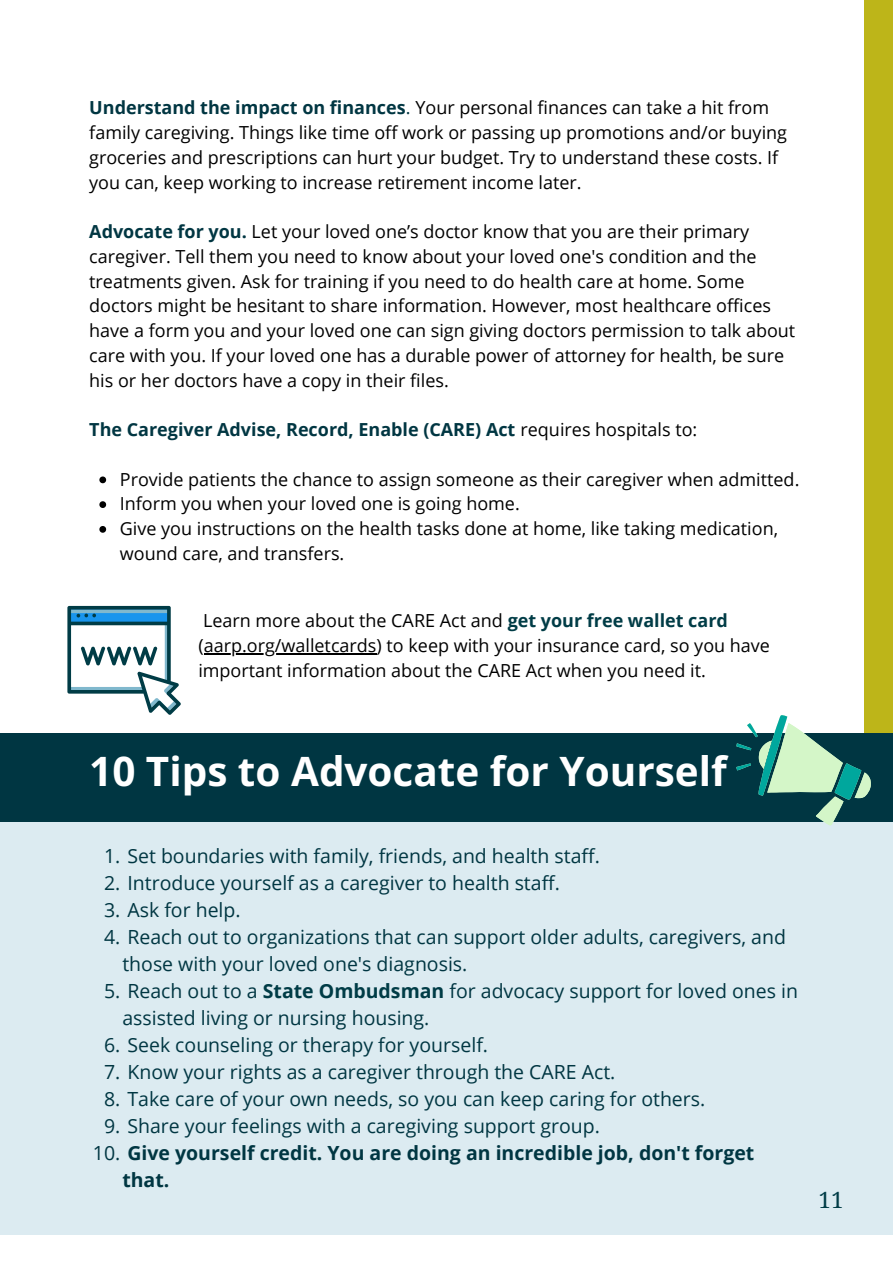
<style>
.page{position:relative;width:893px;height:1264px;background:#fff}
.page>*{position:absolute;margin:0;border:0;box-sizing:border-box;transform-origin:0 0}
.t1{font:700 40.5px "Open Sans";color:#fff}
.t2{font:22.5px "Noto Serif";color:#003c46}
.t3{font:19.5px/27px "Open Sans";color:#003642}
.t4{font:700 19.5px/27px "Open Sans";color:#003642}
.t5{font:18px/24.8px "Open Sans";color:#000}
.t6{font:700 18px "Open Sans";color:#003642}
.s1{font-weight:700;color:#003642}
.s2{color:#003642}
.s3{font-weight:400;color:#000}
.s4{font-weight:700;color:#003c46}
.s5{font-weight:400}
</style>
<div class="page">
<div style="left:0;top:821px;width:892px;height:413px;background:#dcebf1"></div>
<div style="left:0;top:733px;width:736px;height:88px;background:#003642"></div>
<svg style="left:99px;top:476px;width:7px;height:7px"></svg>
<svg style="left:99px;top:501px;width:7px;height:7px"></svg>
<svg style="left:99px;top:526px;width:7px;height:6px"></svg>
<svg style="left:67px;top:606px;width:114px;height:109px"></svg>
<svg style="left:736px;top:0;width:156px;height:825px"></svg>
<hr style="left:204px;top:653px;width:172px;height:1px;background:#000">
<p class="t5" style="left:89px;top:95px;width:699px"><span class="s1">Understand the impact on finances</span><span class="s2">.</span> Your personal finances can take a hit from family caregiving. Things like time off work or passing up promotions and/or buying groceries and prescriptions can hurt your budget. Try to understand these costs. If you can, keep working to increase retirement income later.</p>
<p class="t5" style="left:89px;top:219px;width:707px"><span class="s1">Advocate for you.</span> Let your loved one’s doctor know that you are their primary caregiver. Tell them you need to know about your loved one's condition and the treatments given. Ask for training if you need to do health care at home. Some doctors might be hesitant to share information. However, most healthcare offices have a form you and your loved one can sign giving doctors permission to talk about care with you. If your loved one has a durable power of attorney for health, be sure his or her doctors have a copy in their files.</p>
<p class="t6" style="left:89px;top:417px;width:609px">The Caregiver Advise, Record, Enable (CARE) Act <span class="s3">requires hospitals to:</span></p>
<p class="t5" style="left:120px;top:466px;width:681px">Provide patients the chance to assign someone as their caregiver when admitted.<br>Inform you when your loved one is going home.<br>Give you instructions on the health tasks done at home, like taking medication, wound care, and transfers.</p>
<p class="t5" style="left:198px;top:608px;width:573px">Learn more about the CARE Act and <span class="s4">get your free wallet card </span>(aarp.org/walletcards) to keep with your insurance card, so you have important information about the CARE Act when you need it.</p>
<h1 class="t1" style="left:89px;top:742px;width:639px">10 Tips to Advocate for Yourself</h1>
<p class="t3" style="left:104px;top:842px;width:497px">1. Set boundaries with family, friends, and health staff.</p>
<p class="t3" style="left:104px;top:869px;width:457px">2. Introduce yourself as a caregiver to health staff.</p>
<p class="t3" style="left:104px;top:896px;width:138px">3. Ask for help.</p>
<p class="t3" style="left:122px;top:923px;width:665px;text-indent:-18px">4. Reach out to organizations that can support older adults, caregivers, and those with your loved one's diagnosis.</p>
<p class="t3" style="left:122px;top:977px;width:677px;text-indent:-18px">5. Reach out to a <span class="s4">State Ombudsman</span> for advocacy support for loved ones in assisted living or nursing housing.</p>
<p class="t3" style="left:104px;top:1031px;width:385px">6. Seek counseling or therapy for yourself.</p>
<p class="t3" style="left:104px;top:1058px;width:513px">7. Know your rights as a caregiver through the CARE Act.</p>
<p class="t3" style="left:104px;top:1085px;width:602px">8. Take care of your own needs, so you can keep caring for others.</p>
<p class="t3" style="left:104px;top:1112px;width:497px">9. Share your feelings with a caregiving support group.</p>
<p class="t4" style="left:122px;top:1139px;width:633px;text-indent:-29px"><span class="s5">10.</span> Give yourself credit. You are doing an incredible job, don't forget that.</p>
<p class="t2" style="left:818px;top:1183px;width:27px">11</p>
</div>
